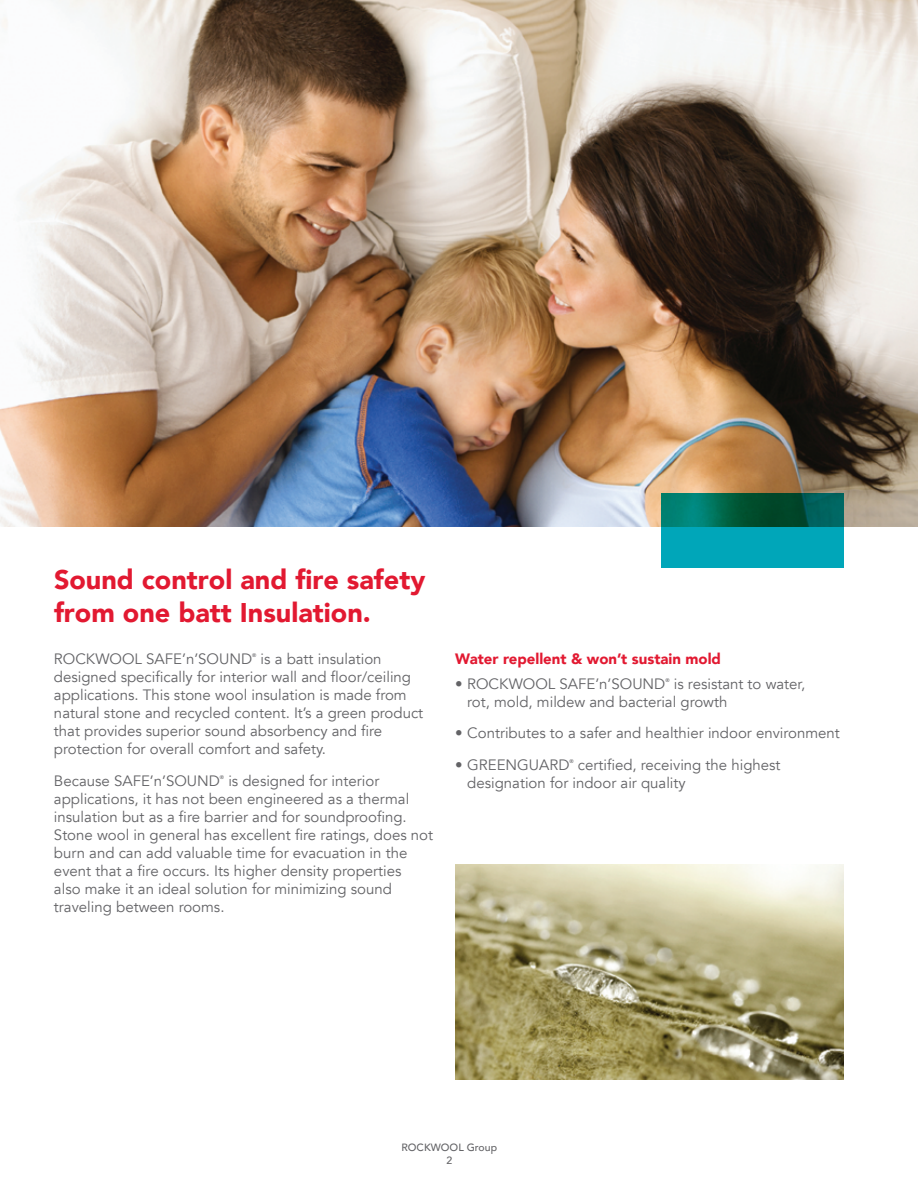
<style>
.page{position:relative;width:918px;height:1188px;background:#fff}
.page>*{position:absolute;margin:0;border:0;box-sizing:border-box;transform-origin:0 0}
.t1{font:900 27px/33px "Avenir";color:#e21931}
.t2{font:15px/18px "Avenir";color:#636366}
.t3{font:900 15px "Avenir";color:#e21931}
.t4{font:500 10.5px/12.6px "Avenir";color:#636366;text-align:center}
.t5{font:500 5.25px "Avenir";color:#636366}
</style>
<div class="page">
<img style="left:0;top:0;width:918px;height:526px">
<img style="left:455px;top:864px;width:389px;height:216px">
<svg style="left:662px;top:493px;width:182px;height:74px;background:#008688"></svg>
<h1 class="t1" style="left:54px;top:563px;width:373px">Sound control and fire safety from one batt Insulation.</h1>
<p class="t2" style="left:54px;top:650px;width:371px;text-indent:207px">is a batt insulation designed specifically for interior wall and floor/ceiling applications. This stone wool insulation is made from natural stone and recycled content. It’s a green product that provides superior sound absorbency and fire protection for overall comfort and safety.</p>
<p class="t2" style="left:54px;top:772px;width:167px">Because SAFE’n’SOUND</p>
<p class="t5" style="left:220px;top:772px;width:6px">®</p>
<p class="t2" style="left:54px;top:650px;width:200px">ROCKWOOL SAFE’n’SOUND</p>
<p class="t5" style="left:252px;top:651px;width:6px">®</p>
<p class="t2" style="left:54px;top:772px;width:381px;text-indent:174px">is designed for interior applications, it has not been engineered as a thermal insulation but as a fire barrier and for soundproofing.<br>Stone wool in general has excellent fire ratings, does not burn and can add valuable time for evacuation in the event that a fire occurs. Its higher density properties<br>also make it an ideal solution for minimizing sound traveling between rooms.</p>
<p class="t3" style="left:455px;top:646px;width:267px">Water repellent &amp; won’t sustain mold</p>
<p class="t2" style="left:455px;top:675px;width:212px">• ROCKWOOL SAFE’n’SOUND</p>
<p class="t5" style="left:665px;top:675px;width:6px">®</p>
<p class="t2" style="left:467px;top:675px;width:340px;text-indent:207px">is resistant to water, rot, mold, mildew and bacterial growth</p>
<p class="t2" style="left:455px;top:724px;width:386px">• Contributes to a safer and healthier indoor environment</p>
<p class="t2" style="left:455px;top:756px;width:116px">• GREENGUARD</p>
<p class="t5" style="left:570px;top:756px;width:6px">®</p>
<p class="t2" style="left:467px;top:756px;width:315px;text-indent:111px">certified, receiving the highest designation for indoor air quality</p>
<p class="t4" style="left:401px;top:1141px;width:97px">ROCKWOOL Group<br>2</p>
</div>
